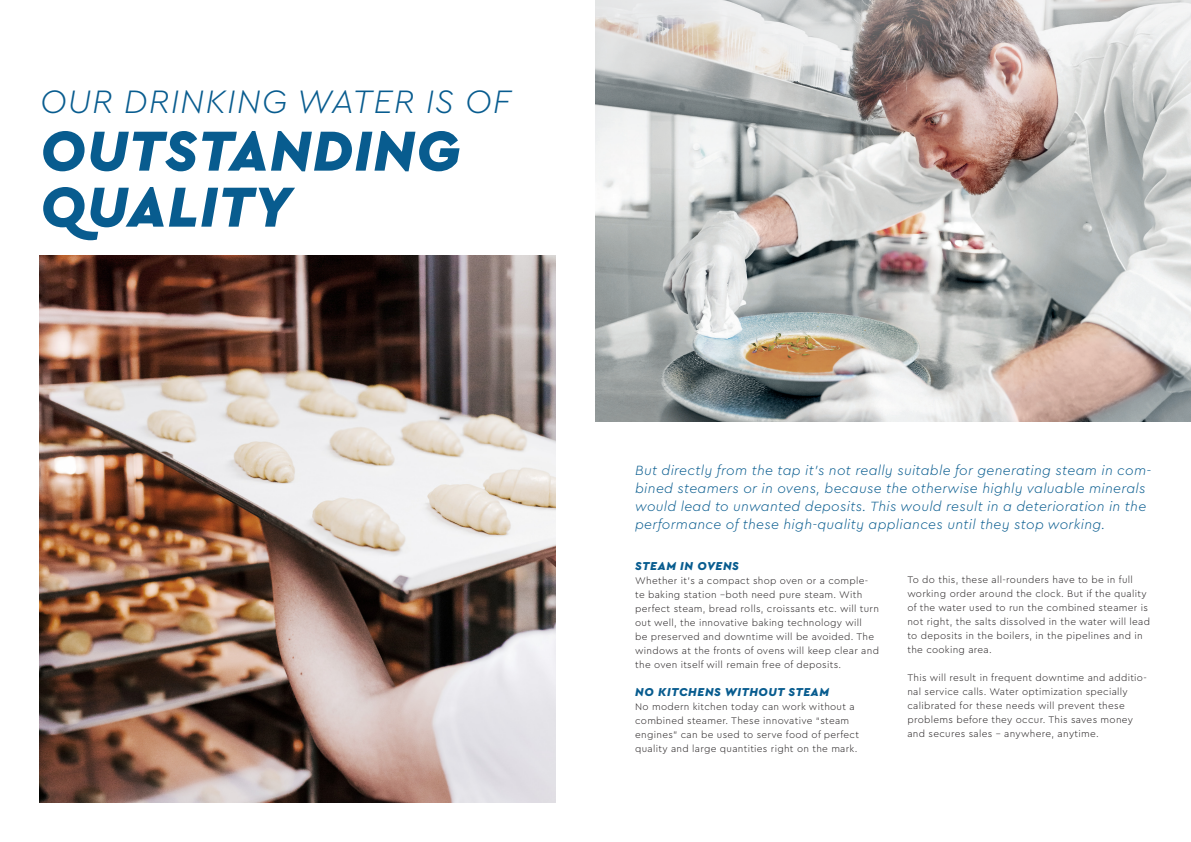
<style>
.page{position:relative;width:1191px;height:842px;background:#fff}
.page>*{position:absolute;margin:0;border:0;box-sizing:border-box;transform-origin:0 0}
.t1{font:italic 900 59px/56px "Cera PRO";letter-spacing:.02em;color:#085c8f}
.t2{font:italic 300 34px "Cera PRO";letter-spacing:.03em;color:#085c8f}
.Copy{font:italic 300 14px/18px "Cera PRO";letter-spacing:.02em;color:#085c8f}
.Copy-2{font:italic 900 12px "Cera PRO";letter-spacing:.05em;color:#085c8f}
.Copy-3{font:300 10px/14px "Cera PRO";letter-spacing:.03em;color:#231f20}
</style>
<div class="page">
<img style="left:40px;top:255px;width:516px;height:547px">
<img style="left:595px;top:0;width:596px;height:421px">
<p class="t2" style="left:40px;top:79px;width:472px">OUR DRINKING WATER IS OF</p>
<p class="t1" style="left:40px;top:121px;width:421px">OUTSTANDING<br>QUALITY</p>
<p class="Copy" style="left:635px;top:460px;width:517px">But directly from the tap it’s not really suitable for generating steam in com&shy;bined steamers or in ovens, because the otherwise highly valuable minerals would lead to unwanted deposits. This would result in a deterioration in the performance of these high-quality appliances until they stop working.</p>
<p class="Copy-2" style="left:635px;top:558px;width:105px">STEAM IN OVENS</p>
<p class="Copy-3" style="left:635px;top:573px;width:245px">Whether it’s a compact shop oven or a comple&shy;te baking station –both need pure steam. With perfect steam, bread rolls, croissants etc. will turn out well, the innovative baking technology will<br>be preserved and downtime will be avoided. The windows at the fronts of ovens will keep clear and the oven itself will remain free of deposits.</p>
<p class="Copy-2" style="left:635px;top:684px;width:195px">NO KITCHENS WITHOUT STEAM</p>
<p class="Copy-3" style="left:635px;top:699px;width:225px">No modern kitchen today can work without a combined steamer. These innovative “steam engines” can be used to serve food of perfect quality and large quantities right on the mark.</p>
<p class="Copy-3" style="left:907px;top:573px;width:244px">To do this, these all-rounders have to be in full working order around the clock. But if the quality of the water used to run the combined steamer is not right, the salts dissolved in the water will lead to deposits in the boilers, in the pipelines and in the cooking area.</p>
<p class="Copy-3" style="left:907px;top:671px;width:241px">This will result in frequent downtime and additio&shy;nal service calls. Water optimization specially calibrated for these needs will prevent these problems before they occur. This saves money and secures sales – anywhere, anytime.</p>
</div>
